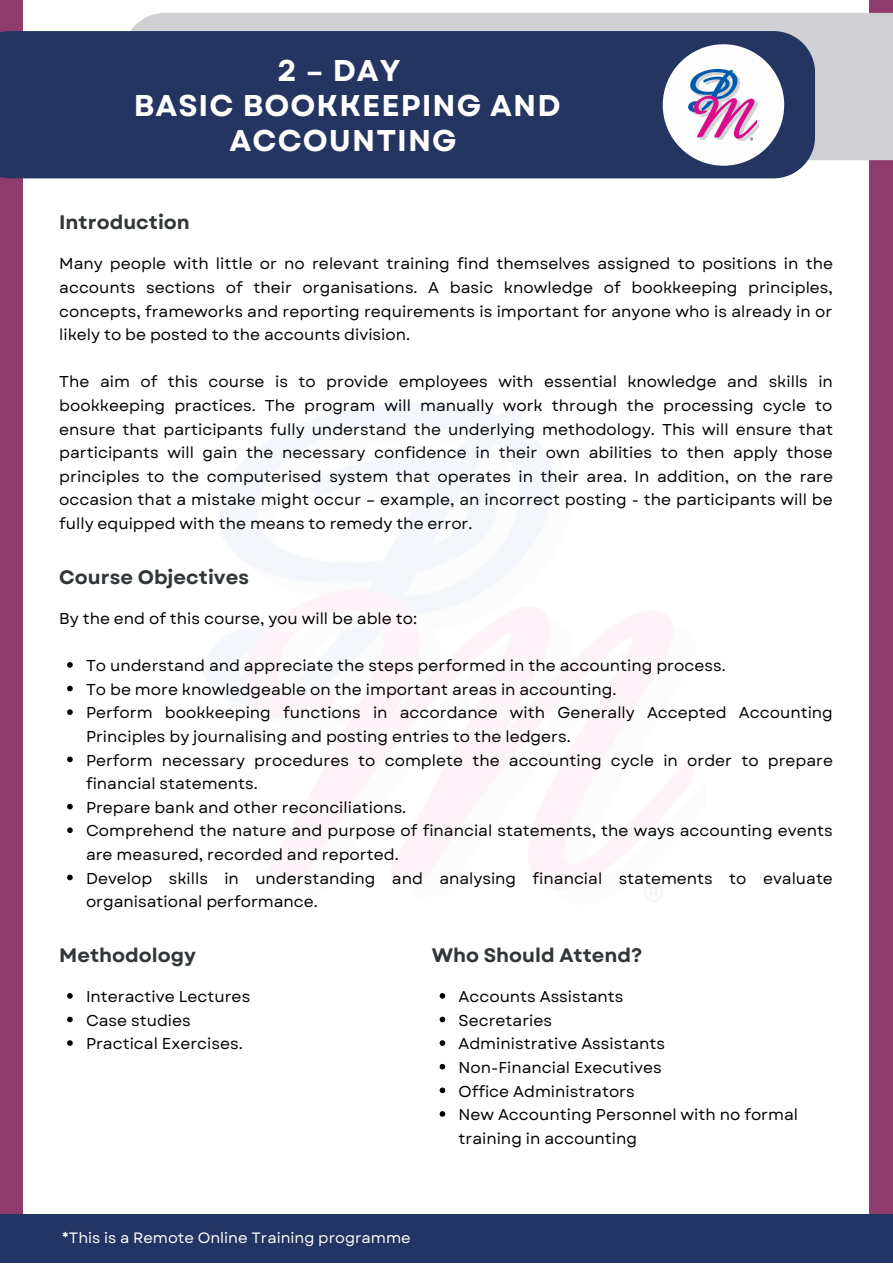
<style>
.page{position:relative;width:893px;height:1264px;background:#fff}
.page>*{position:absolute;margin:0;border:0;box-sizing:border-box;transform-origin:0 0}
.t1{font:700 30px/34.8px "Garet";letter-spacing:.035em;color:#fff;text-align:center}
.t2{font:700 19.5px "Garet";color:#313638}
.t3{font:15.75px/23.5px "Garet";color:#000}
.t4{font:15px "Garet";color:#fdfdfd}
</style>
<div class="page">
<div style="left:0;top:0;width:892px;height:1262px;background:#8f3c6d"></div>
<div style="left:23px;top:0;width:846px;height:1214px;background:#fff"></div>
<div style="left:130px;top:13px;width:762px;height:147px;background:#d0d0d4"></div>
<div style="left:0;top:31px;width:815px;height:147px;background:#233560"></div>
<div style="left:662px;top:44px;width:122px;height:122px;background:#fdfdfd;border-radius:50%"></div>
<img style="left:688px;top:69px;width:70px;height:71px">
<svg style="left:67px;top:662px;width:6px;height:5px"></svg>
<svg style="left:67px;top:685px;width:6px;height:6px"></svg>
<svg style="left:67px;top:709px;width:6px;height:6px"></svg>
<svg style="left:67px;top:756px;width:6px;height:6px"></svg>
<svg style="left:67px;top:803px;width:6px;height:6px"></svg>
<svg style="left:67px;top:827px;width:6px;height:6px"></svg>
<svg style="left:67px;top:874px;width:6px;height:6px"></svg>
<svg style="left:67px;top:993px;width:6px;height:5px"></svg>
<svg style="left:67px;top:1016px;width:6px;height:6px"></svg>
<svg style="left:67px;top:1040px;width:6px;height:5px"></svg>
<svg style="left:439px;top:993px;width:6px;height:5px"></svg>
<svg style="left:439px;top:1016px;width:6px;height:6px"></svg>
<svg style="left:439px;top:1040px;width:6px;height:5px"></svg>
<svg style="left:439px;top:1063px;width:6px;height:6px"></svg>
<svg style="left:439px;top:1087px;width:6px;height:6px"></svg>
<svg style="left:439px;top:1111px;width:6px;height:5px"></svg>
<div style="left:0;top:1213px;width:892px;height:49px;background:#233564"></div>
<h1 class="t1" style="left:134px;top:53px;width:428px">2 – DAY<br>BASIC BOOKKEEPING AND<br>ACCOUNTING</h1>
<p class="t2" style="left:59px;top:208px;width:132px">Introduction</p>
<p class="t3" style="left:59px;top:252px;width:775px;text-align:justify">Many people with little or no relevant training find themselves assigned to positions in the accounts sections of their organisations. A basic knowledge of bookkeeping principles, concepts, frameworks and reporting requirements is important for anyone who is already in or likely to be posted to the accounts division.</p>
<p class="t3" style="left:59px;top:370px;width:775px;text-align:justify">The aim of this course is to provide employees with essential knowledge and skills in bookkeeping practices. The program will manually work through the processing cycle to ensure that participants fully understand the underlying methodology. This will ensure that participants will gain the necessary confidence in their own abilities to then apply those principles to the computerised system that operates in their area. In addition, on the rare occasion that a mistake might occur – example, an incorrect posting - the participants will be fully equipped with the means to remedy the error.</p>
<p class="t2" style="left:59px;top:563px;width:191px">Course Objectives</p>
<p class="t3" style="left:59px;top:606px;width:359px">By the end of this course, you will be able to:</p>
<p class="t3" style="left:86px;top:654px;width:748px">To understand and appreciate the steps performed in the accounting process.<br>To be more knowledgeable on the important areas in accounting.<br>Perform bookkeeping functions in accordance with Generally Accepted Accounting Principles by journalising and posting entries to the ledgers.<br>Perform necessary procedures to complete the accounting cycle in order to prepare financial statements.<br>Prepare bank and other reconciliations.<br>Comprehend the nature and purpose of financial statements, the ways accounting events are measured, recorded and reported.<br>Develop skills in understanding and analysing financial statements to evaluate organisational performance.</p>
<p class="t2" style="left:59px;top:941px;width:138px">Methodology</p>
<p class="t3" style="left:86px;top:984px;width:166px">Interactive Lectures<br>Case studies<br>Practical Exercises.</p>
<p class="t2" style="left:431px;top:941px;width:212px">Who Should Attend?</p>
<p class="t3" style="left:458px;top:984px;width:341px">Accounts Assistants<br>Secretaries<br>Administrative Assistants<br>Non-Financial Executives<br>Office Administrators<br>New Accounting Personnel with no formal training in accounting</p>
<p class="t4" style="left:62px;top:1227px;width:350px">*This is a Remote Online Training programme</p>
</div>
